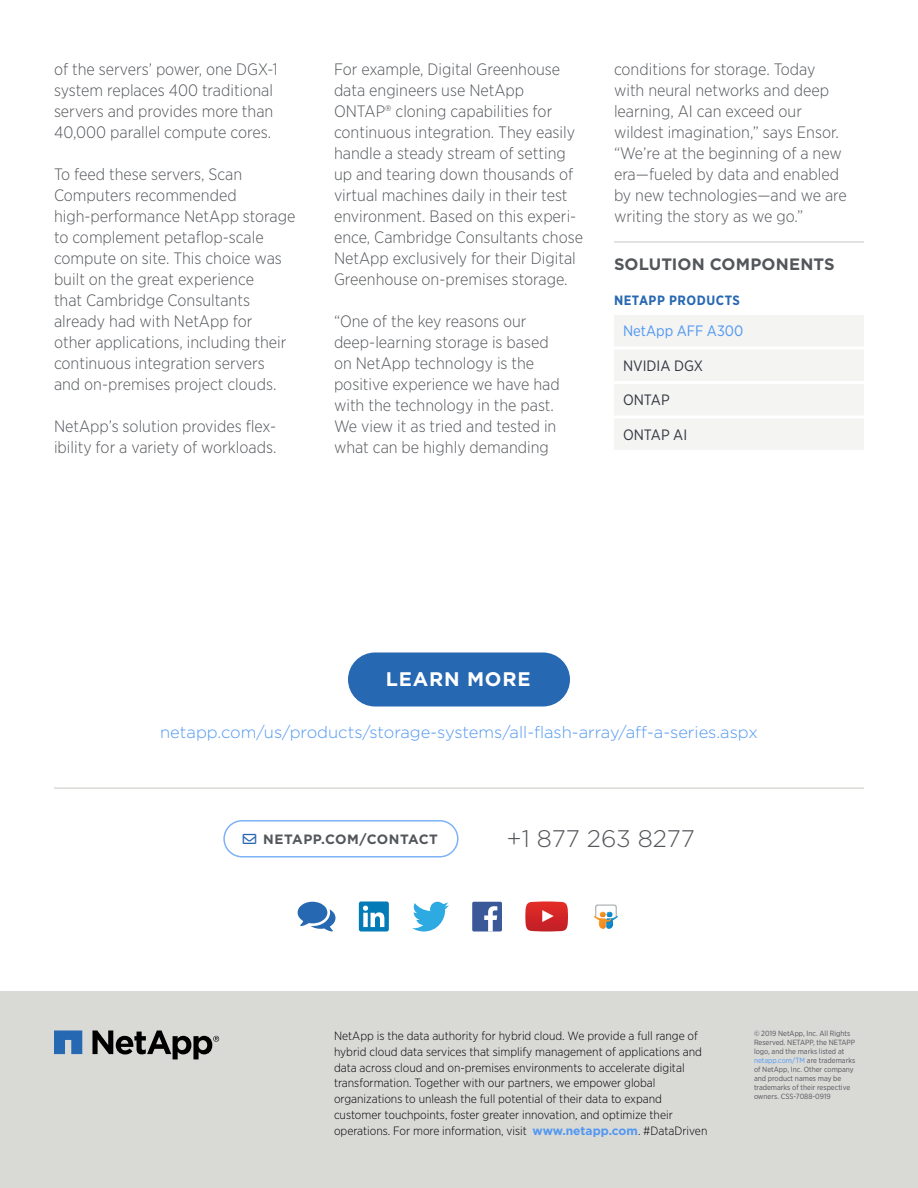
<style>
.page{position:relative;width:918px;height:1188px;background:#fff}
.page>*{position:absolute;margin:0;border:0;box-sizing:border-box;transform-origin:0 0}
.t1{font:300 24px "Gotham HTF";color:#53565a}
.t2{font:700 19.65px "Gotham HTF";letter-spacing:.04em;color:#fff}
.t3{font:300 16.5px/21px "Gotham Narrow";color:#53565a}
.t4{font:300 16.5px "Gotham HTF";color:#5298f1}
.t5{font:700 16.5px "Gotham HTF";letter-spacing:.005em;color:#53565a}
.t6{font:15px "Gotham Narrow";color:#333740}
.t7{font:15px "Gotham Narrow";color:#5298f1}
.t8{font:700 13.5px "Gotham HTF";letter-spacing:.04em;color:#53565a}
.t9{font:700 13.5px "Gotham Narrow";letter-spacing:.04em;color:#2768b3}
.t10{font:300 12px/15.8px "Gotham Narrow";color:#000}
.t11{font:7.5px/9px "Gotham Narrow";color:#53565a}
.s1{color:#2768b3}
.s2{font-family:"Gotham HTF";font-weight:700;color:#5298f1}
.s3{color:#5298f1}
</style>
<div class="page">
<hr style="left:614px;top:241px;width:250px;height:2px;background:#d9d9d6">
<div style="left:614px;top:315px;width:250px;height:135px;background:#f4f4f3"></div>
<hr style="left:614px;top:347px;width:250px;height:3px;background:#fff">
<hr style="left:614px;top:381px;width:250px;height:3px;background:#fff">
<hr style="left:614px;top:416px;width:250px;height:3px;background:#fff">
<div style="left:348px;top:652px;width:222px;height:54px;background:#2768b3;border-radius:27px"></div>
<hr style="left:54px;top:787px;width:810px;height:2px;background:#d9d9d6">
<div style="left:223px;top:820px;width:236px;height:38px;border:2px solid #7db2f5;border-radius:18px"></div>
<div style="left:359px;top:902px;width:30px;height:30px;background:#027bb7;border-radius:2px"></div>
<svg style="left:363px;top:906px;width:21px;height:21px"></svg>
<svg style="left:412px;top:902px;width:37px;height:29px"></svg>
<div style="left:472px;top:902px;width:30px;height:30px;background:#3b5999;border-radius:2px"></div>
<svg style="left:484px;top:906px;width:13px;height:26px"></svg>
<svg style="left:525px;top:902px;width:43px;height:30px"></svg>
<svg style="left:594px;top:904px;width:24px;height:25px"></svg>
<svg style="left:298px;top:902px;width:37px;height:30px"></svg>
<div style="left:0;top:992px;width:918px;height:196px;background:#d9d9d6"></div>
<svg style="left:54px;top:1031px;width:28px;height:23px"></svg>
<svg style="left:92px;top:1030px;width:127px;height:29px"></svg>
<p class="t3" style="left:54px;top:58px;width:225px">of the servers’ power, one DGX-1 system replaces 400 traditional servers and provides more than<br>40,000 parallel compute cores.</p>
<p class="t3" style="left:54px;top:163px;width:243px">To feed these servers, Scan<br>Computers recommended high-performance NetApp storage to complement petaflop-scale compute on site. This choice was built on the great experience<br>that Cambridge Consultants already had with NetApp for<br>other applications, including their continuous integration servers<br>and on-premises project clouds.</p>
<p class="t3" style="left:54px;top:415px;width:224px">NetApp’s solution provides flex&shy;ibility for a variety of workloads.</p>
<p class="t3" style="left:334px;top:58px;width:251px">For example, Digital Greenhouse data engineers use NetApp ONTAP® cloning capabilities for continuous integration. They easily handle a steady stream of setting up and tearing down thousands of virtual machines daily in their test environment. Based on this experi&shy;ence, Cambridge Consultants chose NetApp exclusively for their Digital Greenhouse on-premises storage.</p>
<p class="t3" style="left:334px;top:310px;width:227px">“One of the key reasons our deep-learning storage is based on NetApp technology is the positive experience we have had with the technology in the past.<br>We view it as tried and tested in what can be highly demanding</p>
<p class="t3" style="left:614px;top:58px;width:234px">conditions for storage. Today with neural networks and deep learning, AI can exceed our wildest imagination,” says Ensor. “We’re at the beginning of a new era—fueled by data and enabled by new technologies—and we are writing the story as we go.”</p>
<p class="t5" style="left:614px;top:254px;width:222px">SOLUTION COMPONENTS</p>
<p class="t9" style="left:614px;top:291px;width:127px">NETAPP PRODUCTS</p>
<p class="t7" style="left:623px;top:321px;width:122px">NetApp AFF A300</p>
<p class="t6" style="left:623px;top:356px;width:82px">NVIDIA DGX</p>
<p class="t6" style="left:623px;top:390px;width:48px">ONTAP</p>
<p class="t6" style="left:623px;top:425px;width:66px">ONTAP AI</p>
<p class="t2" style="left:386px;top:668px;width:146px">LEARN MORE</p>
<p class="t4" style="left:160px;top:723px;width:599px">netapp.com/us/products/storage-systems/all-flash-array/aff-a-series.aspx</p>
<p class="t8" style="left:243px;top:832px;width:197px"><span class="s1">→</span> NETAPP.COM/CONTACT</p>
<h1 class="t1" style="left:506px;top:825px;width:190px">+1 877 263 8277</h1>
<p class="t10" style="left:334px;top:1028px;width:375px">NetApp is the data authority for hybrid cloud. We provide a full range of hybrid cloud data services that simplify management of applications and data across cloud and on-premises environments to accelerate digital transformation. Together with our partners, we empower global organizations to unleash the full potential of their data to expand customer touchpoints, foster greater innovation, and optimize their operations. For more information, visit <span class="s2">www.netapp.com</span>. #DataDriven</p>
<p class="t11" style="left:754px;top:1029px;width:103px">© 2019 NetApp, Inc. All Rights<br>Reserved. NETAPP, the NETAPP logo, and the marks listed at <span class="s3">netapp.com/TM</span> are trademarks of NetApp, Inc. Other company and product names may be trademarks of their respective owners. CSS-7088-0919</p>
</div>
